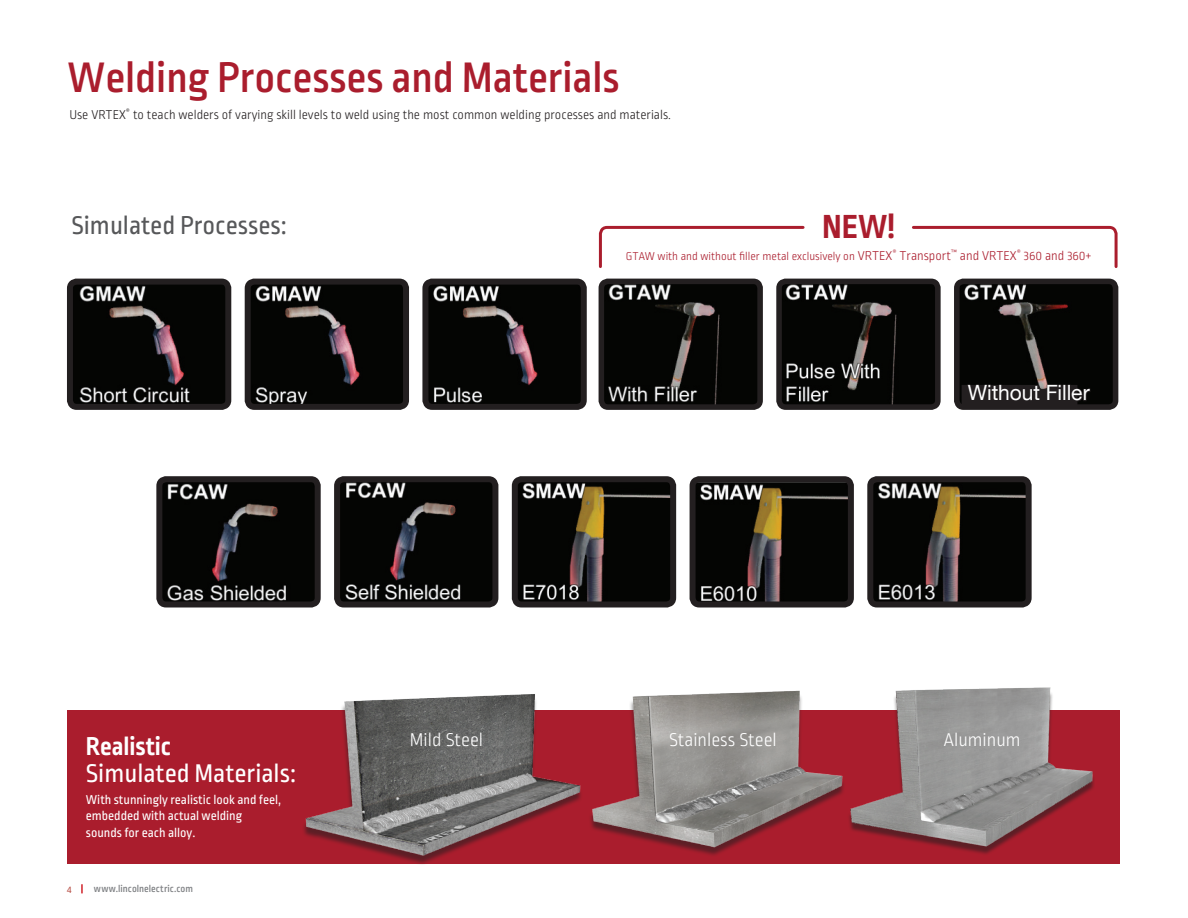
<style>
.page{position:relative;width:1188px;height:918px;background:#fff}
.page>*{position:absolute;margin:0;border:0;box-sizing:border-box;transform-origin:0 0}
.t1{font:500 45px "Ropa Sans Pro";color:#aa1d2d}
.t2{font:700 35.25px "Ropa Sans Pro";color:#aa1d2d}
.t3{font:27px "Ropa Sans Pro";color:#57585a}
.t4{font:27px "Ropa Sans Pro";color:#fff}
.t5{font:700 27px "Ropa Sans Pro";color:#fff}
.t6{font:21px "Helvetica Neue";letter-spacing:-.005em;color:#fff}
.t7{font:300 19.5px "Ropa Sans Pro";color:#fff}
.t8{font:300 13.5px "Ropa Sans Pro";color:#231f20}
.t9{font:13.5px/16.5px "Ropa Sans Pro";color:#fff}
.t10{font:300 12px "Ropa Sans Pro";color:#aa1d2d}
.t11{font:500 10.5px "Ropa Sans Pro";color:#808285}
.t12{font:10.5px "Ropa Sans Pro";color:#bb584f}
.s1{font-size:13.5px}
</style>
<div class="page">
<svg style="left:81px;top:884px;width:2px;height:9px"></svg>
<div style="left:68px;top:710px;width:1052px;height:154px;background:#aa1d2d"></div>
<img style="left:303px;top:694px;width:278px;height:170px">
<img style="left:855px;top:687px;width:239px;height:167px">
<img style="left:590px;top:690px;width:265px;height:166px">
<img style="left:341px;top:483px;width:150px;height:118px">
<div style="left:334px;top:476px;width:164px;height:132px;border:6px solid #231f20;border-radius:7px"></div>
<img style="left:519px;top:483px;width:150px;height:118px">
<div style="left:512px;top:476px;width:164px;height:132px;border:6px solid #231f20;border-radius:7px"></div>
<img style="left:74px;top:286px;width:150px;height:117px">
<div style="left:67px;top:279px;width:164px;height:131px;border:6px solid #231f20;border-radius:7px"></div>
<img style="left:252px;top:286px;width:150px;height:117px">
<div style="left:245px;top:279px;width:164px;height:131px;border:6px solid #231f20;border-radius:7px"></div>
<img style="left:429px;top:286px;width:151px;height:117px">
<div style="left:422px;top:279px;width:165px;height:131px;border:6px solid #231f20;border-radius:7px"></div>
<img style="left:697px;top:483px;width:150px;height:118px">
<div style="left:690px;top:476px;width:164px;height:132px;border:6px solid #231f20;border-radius:7px"></div>
<img style="left:163px;top:483px;width:151px;height:118px">
<div style="left:156px;top:476px;width:165px;height:132px;border:6px solid #231f20;border-radius:7px"></div>
<img style="left:874px;top:483px;width:151px;height:118px">
<div style="left:867px;top:476px;width:165px;height:132px;border:6px solid #231f20;border-radius:7px"></div>
<img style="left:606px;top:286px;width:150px;height:117px">
<div style="left:599px;top:279px;width:164px;height:131px;border:6px solid #231f20;border-radius:7px"></div>
<img style="left:783px;top:286px;width:151px;height:117px">
<div style="left:776px;top:279px;width:165px;height:131px;border:6px solid #231f20;border-radius:7px"></div>
<img style="left:961px;top:286px;width:150px;height:117px">
<div style="left:954px;top:279px;width:164px;height:131px;border:6px solid #231f20;border-radius:7px"></div>
<svg style="left:598px;top:225px;width:207px;height:43px"></svg>
<svg style="left:912px;top:225px;width:206px;height:43px"></svg>
<svg style="left:962px;top:376px;width:129px;height:34px;background:#1e1b1b"></svg>
<h1 class="t1" style="left:68px;top:53px;width:554px">Welding Processes and Materials</h1>
<p class="t8" style="left:69px;top:107px;width:603px">Use VRTEX<sup>®</sup> to teach welders of varying skill levels to weld using the most common welding processes and materials.</p>
<h3 class="t3" style="left:71px;top:211px;width:217px">Simulated Processes:</h3>
<h2 class="t2" style="left:822px;top:207px;width:74px">NEW!</h2>
<p class="t10" style="left:626px;top:250px;width:467px">GTAW with and without filler metal exclusively on <span class="s1">VRTEX</span><sup>®</sup> <span class="s1">Transport</span><sup>™</sup> <span class="s1">and VRTEX</span><sup>®</sup> <span class="s1">360 and 360+</span></p>
<h3 class="t6" style="left:968px;top:378px;width:123px">Without Filler</h3>
<h3 class="t5" style="left:86px;top:731px;width:87px">Realistic</h3>
<h3 class="t4" style="left:86px;top:759px;width:212px">Simulated Materials:</h3>
<p class="t9" style="left:86px;top:792px;width:197px">With stunningly realistic look and feel, embedded with actual welding sounds for each alloy.</p>
<p class="t12" style="left:67px;top:884px;width:6px">4</p>
<p class="t11" style="left:94px;top:883px;width:101px">www.lincolnelectric.com</p>
<h3 class="t7" style="left:410px;top:730px;width:75px">Mild Steel</h3>
<h3 class="t7" style="left:669px;top:730px;width:109px">Stainless Steel</h3>
<h3 class="t7" style="left:944px;top:730px;width:78px">Aluminum</h3>
</div>
